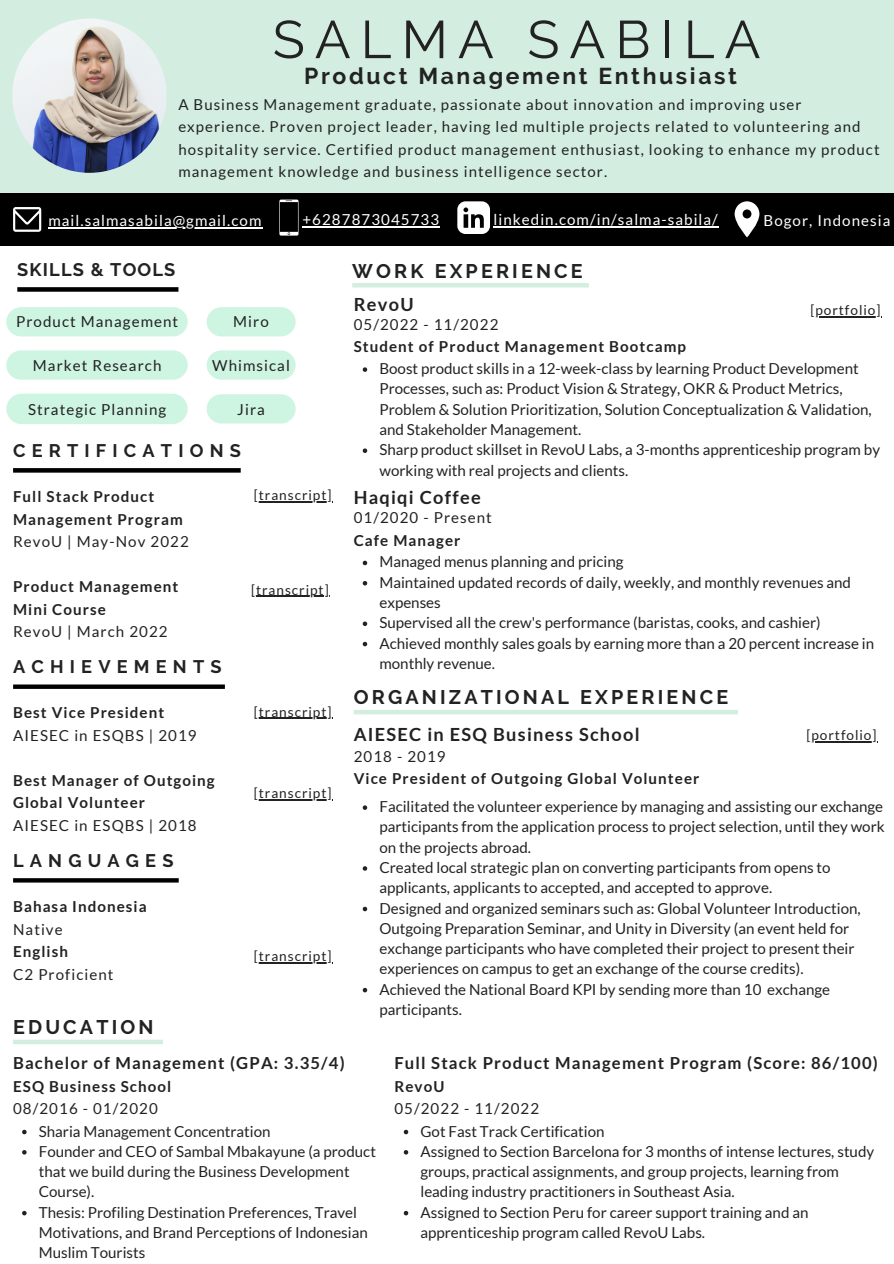
<style>
.page{position:relative;width:894px;height:1264px;background:#fff}
.page>*{position:absolute;margin:0;border:0;box-sizing:border-box;transform-origin:0 0}
.t1{font:52.95px "Raleway";letter-spacing:.19em;color:#222}
.t2{font:700 22.95px "Raleway";letter-spacing:.115em;color:#222}
.t3{font:700 19.65px "Raleway";letter-spacing:.16em;color:#222}
.t4{font:700 18.15px "Lato";letter-spacing:.07em;color:#222}
.t5{font:700 18.15px "Raleway";letter-spacing:.34em;color:#222}
.t6{font:700 18.15px "Raleway";letter-spacing:.065em;color:#222}
.t7{font:700 16.65px "Lato";letter-spacing:.07em;color:#222}
.t8{font:15.15px/20.2px "Lato";color:#222}
.t9{font:700 15.15px/22.5px "Lato";letter-spacing:.07em;color:#222}
.t10{font:15.15px "Lato";letter-spacing:.07em;color:#222}
.t11{font:15.15px "Lato";letter-spacing:.07em;color:#fff}
.t12{font:15px/22.5px "Lato";letter-spacing:.07em;color:#222}
.t13{font:13.65px "Lato";letter-spacing:.07em;color:#222}
</style>
<div class="page">
<div style="left:0;top:0;width:893px;height:193px;background:#d3eee1"></div>
<svg style="left:17px;top:287px;width:161px;height:5px"></svg>
<img style="left:12px;top:18px;width:154px;height:155px;border-radius:50%">
<svg style="left:13px;top:684px;width:212px;height:5px"></svg>
<svg style="left:352px;top:283px;width:236px;height:4px"></svg>
<div style="left:0;top:193px;width:893px;height:53px;background:#000"></div>
<svg style="left:13px;top:207px;width:28px;height:25px"></svg>
<svg style="left:279px;top:199px;width:19px;height:36px"></svg>
<svg style="left:457px;top:201px;width:33px;height:33px"></svg>
<svg style="left:734px;top:201px;width:25px;height:36px"></svg>
<svg style="left:13px;top:468px;width:228px;height:4px"></svg>
<svg style="left:13px;top:878px;width:166px;height:4px"></svg>
<hr style="left:353px;top:710px;width:384px;height:4px;background:#d3eee1">
<svg style="left:362px;top:805px;width:5px;height:4px"></svg>
<svg style="left:362px;top:866px;width:5px;height:4px"></svg>
<svg style="left:362px;top:906px;width:5px;height:5px"></svg>
<svg style="left:362px;top:987px;width:5px;height:5px"></svg>
<hr style="left:806px;top:741px;width:71px;height:1px;background:#222">
<div style="left:6px;top:307px;width:182px;height:29px;background:#cef4e2"></div>
<svg style="left:13px;top:1039px;width:150px;height:5px"></svg>
<svg style="left:6px;top:350px;width:182px;height:30px;background:#d0f4e3"></svg>
<div style="left:6px;top:393px;width:182px;height:31px;background:#cef4e2;border-radius:15px"></div>
<svg style="left:206px;top:307px;width:89px;height:29px;background:#d1f4e4"></svg>
<svg style="left:206px;top:350px;width:89px;height:30px;background:#d2f5e4"></svg>
<svg style="left:206px;top:394px;width:89px;height:29px;background:#d1f4e4"></svg>
<hr style="left:48px;top:227px;width:214px;height:1px;background:#fff">
<hr style="left:302px;top:226px;width:138px;height:2px;background:#fff">
<hr style="left:493px;top:226px;width:225px;height:2px;background:#fff">
<hr style="left:254px;top:501px;width:78px;height:1px;background:#222">
<hr style="left:251px;top:595px;width:78px;height:2px;background:#222">
<hr style="left:254px;top:717px;width:78px;height:1px;background:#222">
<hr style="left:254px;top:799px;width:78px;height:1px;background:#222">
<hr style="left:254px;top:962px;width:78px;height:1px;background:#222">
<svg style="left:362px;top:367px;width:5px;height:5px"></svg>
<svg style="left:362px;top:448px;width:5px;height:5px"></svg>
<svg style="left:362px;top:560px;width:5px;height:5px"></svg>
<svg style="left:362px;top:581px;width:5px;height:4px"></svg>
<svg style="left:362px;top:621px;width:5px;height:5px"></svg>
<svg style="left:362px;top:642px;width:5px;height:4px"></svg>
<hr style="left:810px;top:316px;width:71px;height:1px;background:#222">
<svg style="left:22px;top:1129px;width:5px;height:5px"></svg>
<svg style="left:22px;top:1150px;width:5px;height:4px"></svg>
<svg style="left:22px;top:1210px;width:5px;height:5px"></svg>
<svg style="left:403px;top:1129px;width:5px;height:5px"></svg>
<svg style="left:403px;top:1150px;width:5px;height:4px"></svg>
<svg style="left:403px;top:1210px;width:5px;height:5px"></svg>
<h1 class="t1" style="left:272px;top:8px;width:489px">SALMA SABILA</h1>
<h2 class="t2" style="left:304px;top:62px;width:434px">Product Management Enthusiast</h2>
<p class="t12" style="left:178px;top:93px;width:702px">A Business Management graduate, passionate about innovation and improving user experience. Proven project leader, having led multiple projects related to volunteering and hospitality service. Certified product management enthusiast, looking to enhance my product management knowledge and business intelligence sector.</p>
<p class="t11" style="left:48px;top:211px;width:214px">mail.salmasabila@gmail.com</p>
<p class="t11" style="left:302px;top:210px;width:138px">+6287873045733</p>
<p class="t11" style="left:493px;top:210px;width:226px">linkedin.com/in/salma-sabila/</p>
<p class="t6" style="left:17px;top:259px;width:160px">SKILLS &amp; TOOLS</p>
<p class="t3" style="left:352px;top:259px;width:232px">WORK EXPERIENCE</p>
<p class="t11" style="left:763px;top:211px;width:128px">Bogor, Indonesia</p>
<p class="t10" style="left:16px;top:312px;width:164px">Product Management</p>
<p class="t10" style="left:33px;top:356px;width:130px">Market Research</p>
<p class="t10" style="left:28px;top:400px;width:140px">Strategic Planning</p>
<p class="t8" style="left:233px;top:311px;width:37px">Miro</p>
<p class="t10" style="left:212px;top:356px;width:79px">Whimsical</p>
<p class="t8" style="left:237px;top:398px;width:29px">Jira</p>
<p class="t5" style="left:13px;top:440px;width:229px">CERTIFICATIONS</p>
<p class="t9" style="left:13px;top:485px;width:171px">Full Stack Product<br>Management Program</p>
<p class="t10" style="left:13px;top:532px;width:177px">RevoU | May-Nov 2022</p>
<p class="t9" style="left:13px;top:575px;width:167px">Product Management<br>Mini Course</p>
<p class="t10" style="left:13px;top:622px;width:156px">RevoU | March 2022</p>
<p class="t5" style="left:13px;top:656px;width:210px">ACHIEVEMENTS</p>
<p class="t13" style="left:254px;top:487px;width:79px">[transcript]</p>
<p class="t13" style="left:251px;top:581px;width:79px">[transcript]</p>
<p class="t9" style="left:13px;top:701px;width:153px">Best Vice President</p>
<p class="t10" style="left:13px;top:726px;width:185px">AIESEC in ESQBS | 2019</p>
<p class="t9" style="left:13px;top:768px;width:203px">Best Manager of Outgoing<br>Global Volunteer</p>
<p class="t10" style="left:13px;top:816px;width:185px">AIESEC in ESQBS | 2018</p>
<p class="t5" style="left:13px;top:850px;width:162px">LANGUAGES</p>
<p class="t13" style="left:254px;top:703px;width:79px">[transcript]</p>
<p class="t13" style="left:254px;top:785px;width:79px">[transcript]</p>
<p class="t9" style="left:13px;top:894px;width:135px">Bahasa Indonesia</p>
<p class="t8" style="left:13px;top:918px;width:51px">Native</p>
<p class="t9" style="left:13px;top:940px;width:56px">English</p>
<p class="t10" style="left:13px;top:964px;width:102px">C2 Proficient</p>
<p class="t13" style="left:254px;top:947px;width:79px">[transcript]</p>
<p class="t3" style="left:13px;top:1015px;width:142px">EDUCATION</p>
<p class="t7" style="left:13px;top:1052px;width:333px">Bachelor of Management (GPA: 3.35/4)</p>
<p class="t9" style="left:13px;top:1074px;width:160px">ESQ Business School</p>
<p class="t10" style="left:13px;top:1099px;width:146px">08/2016 - 01/2020</p>
<p class="t4" style="left:353px;top:293px;width:61px">RevoU</p>
<p class="t10" style="left:353px;top:315px;width:146px">05/2022 - 11/2022</p>
<p class="t9" style="left:353px;top:335px;width:334px">Student of Product Management Bootcamp</p>
<p class="t13" style="left:810px;top:302px;width:72px">[portfolio]</p>
<p class="t8" style="left:379px;top:358px;width:502px">Boost product skills in a 12-week-class by learning Product Development Processes, such as: Product Vision &amp; Strategy, OKR &amp; Product Metrics, Problem &amp; Solution Prioritization, Solution Conceptualization &amp; Validation, and Stakeholder Management.<br>Sharp product skillset in RevoU Labs, a 3-months apprenticeship program by working with real projects and clients.</p>
<p class="t4" style="left:353px;top:486px;width:129px">Haqiqi Coffee</p>
<p class="t10" style="left:353px;top:508px;width:140px">01/2020 - Present</p>
<p class="t9" style="left:353px;top:528px;width:108px">Cafe Manager</p>
<p class="t8" style="left:379px;top:551px;width:496px">Managed menus planning and pricing<br>Maintained updated records of daily, weekly, and monthly revenues and expenses<br>Supervised all the crew's performance (baristas, cooks, and cashier)<br>Achieved monthly sales goals by earning more than a 20 percent increase in monthly revenue.</p>
<p class="t3" style="left:353px;top:685px;width:376px">ORGANIZATIONAL EXPERIENCE</p>
<p class="t4" style="left:353px;top:723px;width:287px">AIESEC in ESQ Business School</p>
<p class="t10" style="left:353px;top:746px;width:93px">2018 - 2019</p>
<p class="t9" style="left:353px;top:767px;width:347px">Vice President of Outgoing Global Volunteer</p>
<p class="t13" style="left:806px;top:726px;width:72px">[portfolio]</p>
<p class="t8" style="left:379px;top:796px;width:506px">Facilitated the volunteer experience by managing and assisting our exchange participants from the application process to project selection, until they work on the projects abroad.<br>Created local strategic plan on converting participants from opens to applicants, applicants to accepted, and accepted to approve.<br>Designed and organized seminars such as: Global Volunteer Introduction, Outgoing Preparation Seminar, and Unity in Diversity (an event held for exchange participants who have completed their project to present their experiences on campus to get an exchange of the course credits).<br>Achieved the National Board KPI by sending more than 10 exchange participants.</p>
<p class="t7" style="left:394px;top:1052px;width:485px">Full Stack Product Management Program (Score: 86/100)</p>
<p class="t9" style="left:394px;top:1074px;width:51px">RevoU</p>
<p class="t10" style="left:394px;top:1099px;width:146px">05/2022 - 11/2022</p>
<p class="t8" style="left:39px;top:1120px;width:338px">Sharia Management Concentration<br>Founder and CEO of Sambal Mbakayune (a product that we build during the Business Development Course).<br>Thesis: Profiling Destination Preferences, Travel Motivations, and Brand Perceptions of Indonesian Muslim Tourists</p>
<p class="t8" style="left:420px;top:1120px;width:455px">Got Fast Track Certification<br>Assigned to Section Barcelona for 3 months of intense lectures, study groups, practical assignments, and group projects, learning from leading industry practitioners in Southeast Asia.<br>Assigned to Section Peru for career support training and an apprenticeship program called RevoU Labs.</p>
</div>
